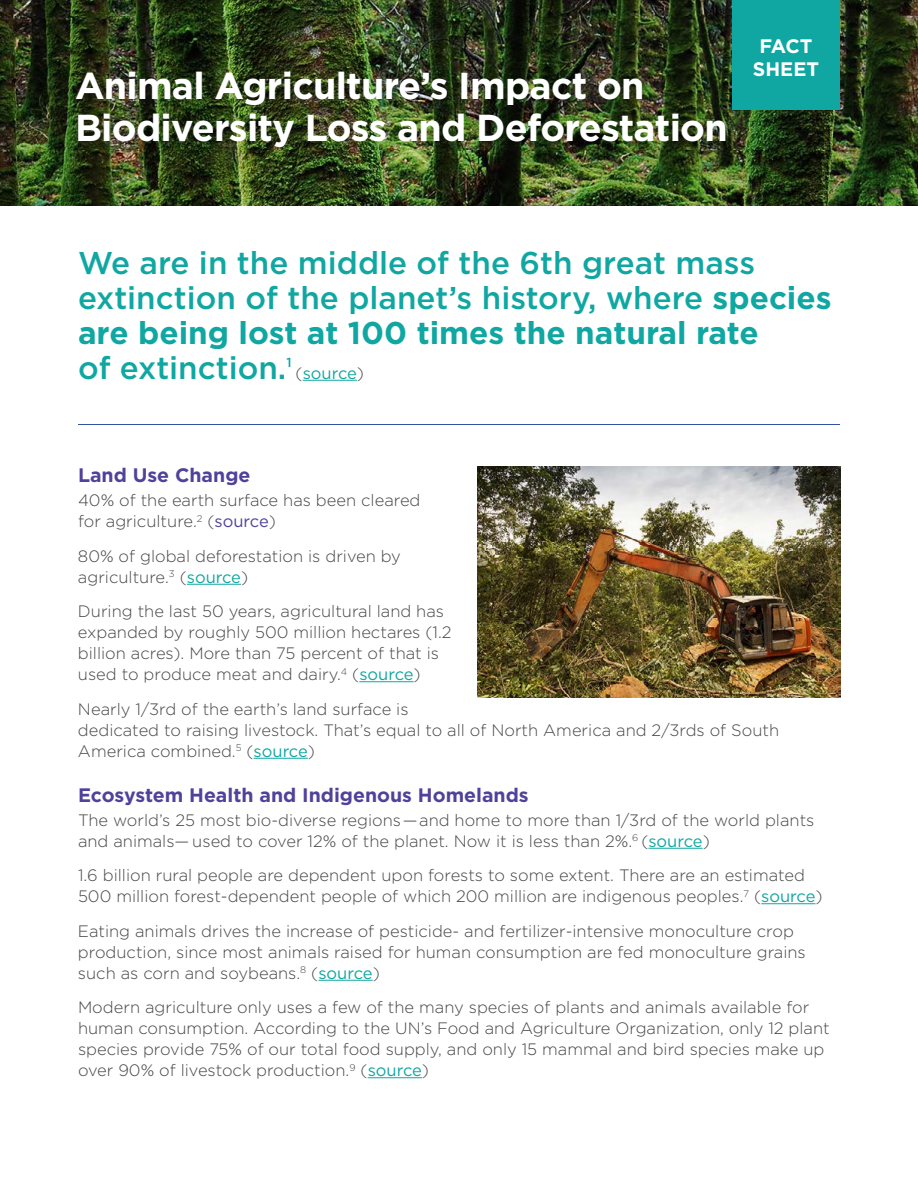
<style>
.page{position:relative;width:918px;height:1188px;background:#fff}
.page>*{position:absolute;margin:0;border:0;box-sizing:border-box;transform-origin:0 0}
.t1{font:700 37.5px/41.4px "Gotham";letter-spacing:-.02em;color:#fff}
.t2{font:500 31.5px/34.8px "Gotham";color:#10a7a2}
.t3{font:700 19.5px "Gotham";color:#50429b}
.t4{font:700 19.5px/23.4px "Gotham";color:#fff;text-align:center}
.t5{font:300 16.5px/21px "Gotham";color:#464646}
.t6{font:16.5px "Gotham";color:#10a7a2}
.t7{font:500 13.05px "Gotham";color:#10a7a2}
.s1{font-weight:700}
.s2{font-weight:300;color:#464646}
.s3{font-weight:400;color:#50429b}
.s4{font-weight:400;color:#10a7a2}
</style>
<div class="page">
<img style="left:477px;top:466px;width:363px;height:232px">
<img style="left:0;top:0;width:918px;height:206px">
<hr style="left:303px;top:380px;width:54px;height:1px;background:#10a7a2">
<hr style="left:78px;top:424px;width:762px;height:1px;background:#3155a4">
<hr style="left:187px;top:584px;width:54px;height:1px;background:#10a7a2">
<hr style="left:359px;top:681px;width:55px;height:1px;background:#10a7a2">
<hr style="left:254px;top:758px;width:54px;height:1px;background:#10a7a2">
<hr style="left:648px;top:848px;width:55px;height:1px;background:#10a7a2">
<hr style="left:761px;top:903px;width:55px;height:1px;background:#10a7a2">
<hr style="left:318px;top:980px;width:55px;height:1px;background:#10a7a2">
<hr style="left:368px;top:1077px;width:54px;height:1px;background:#10a7a2">
<div style="left:732px;top:0;width:108px;height:110px;background:#10a7a2"></div>
<h1 class="t1" style="left:75px;top:65px;width:654px">Animal Agriculture’s Impact on<br>Biodiversity Loss and Deforestation</h1>
<p class="t4" style="left:753px;top:34px;width:68px">FACT<br>SHEET</p>
<h2 class="t2" style="left:78px;top:245px;width:755px">We are in the middle of the 6th great mass extinction of the planet’s history, where <span class="s1">species are being lost at 100 times the natural rate</span></h2>
<h2 class="t2" style="left:78px;top:350px;width:210px">of extinction.</h2>
<p class="t7" style="left:286px;top:353px;width:7px">1</p>
<p class="t6" style="left:296px;top:362px;width:70px"><span class="s2">(</span>source<span class="s2">)</span></p>
<p class="t3" style="left:78px;top:462px;width:174px">Land Use Change</p>
<p class="t5" style="left:78px;top:489px;width:344px">40% of the earth surface has been cleared for agriculture.<sup>2</sup> (<span class="s3">source</span>)</p>
<p class="t5" style="left:78px;top:545px;width:325px">80% of global deforestation is driven by agriculture.<sup>3</sup> (<span class="s4">source</span>)</p>
<p class="t5" style="left:78px;top:600px;width:375px">During the last 50 years, agricultural land has expanded by roughly 500 million hectares (1.2 billion acres). More than 75 percent of that is used to produce meat and dairy.<sup>4</sup> (<span class="s4">source</span>)</p>
<p class="t5" style="left:78px;top:698px;width:703px">Nearly 1/3rd of the earth’s land surface is<br>dedicated to raising livestock. That’s equal to all of North America and 2/3rds of South<br>America combined.<sup>5</sup> (<span class="s4">source</span>)</p>
<p class="t3" style="left:78px;top:782px;width:452px">Ecosystem Health and Indigenous Homelands</p>
<p class="t5" style="left:78px;top:809px;width:738px">The world’s 25 most bio-diverse regions—and home to more than 1/3rd of the world plants and animals— used to cover 12% of the planet. Now it is less than 2%.<sup>6</sup> (<span class="s4">source</span>)</p>
<p class="t5" style="left:78px;top:864px;width:746px">1.6 billion rural people are dependent upon forests to some extent. There are an estimated<br>500 million forest-dependent people of which 200 million are indigenous peoples.<sup>7</sup> (<span class="s4">source</span>)</p>
<p class="t5" style="left:78px;top:920px;width:729px">Eating animals drives the increase of pesticide- and fertilizer-intensive monoculture crop production, since most animals raised for human consumption are fed monoculture grains such as corn and soybeans.<sup>8</sup> (<span class="s4">source</span>)</p>
<p class="t5" style="left:78px;top:996px;width:753px">Modern agriculture only uses a few of the many species of plants and animals available for human consumption. According to the UN’s Food and Agriculture Organization, only 12 plant species provide 75% of our total food supply, and only 15 mammal and bird species make up over 90% of livestock production.<sup>9</sup> (<span class="s4">source</span>)</p>
</div>
